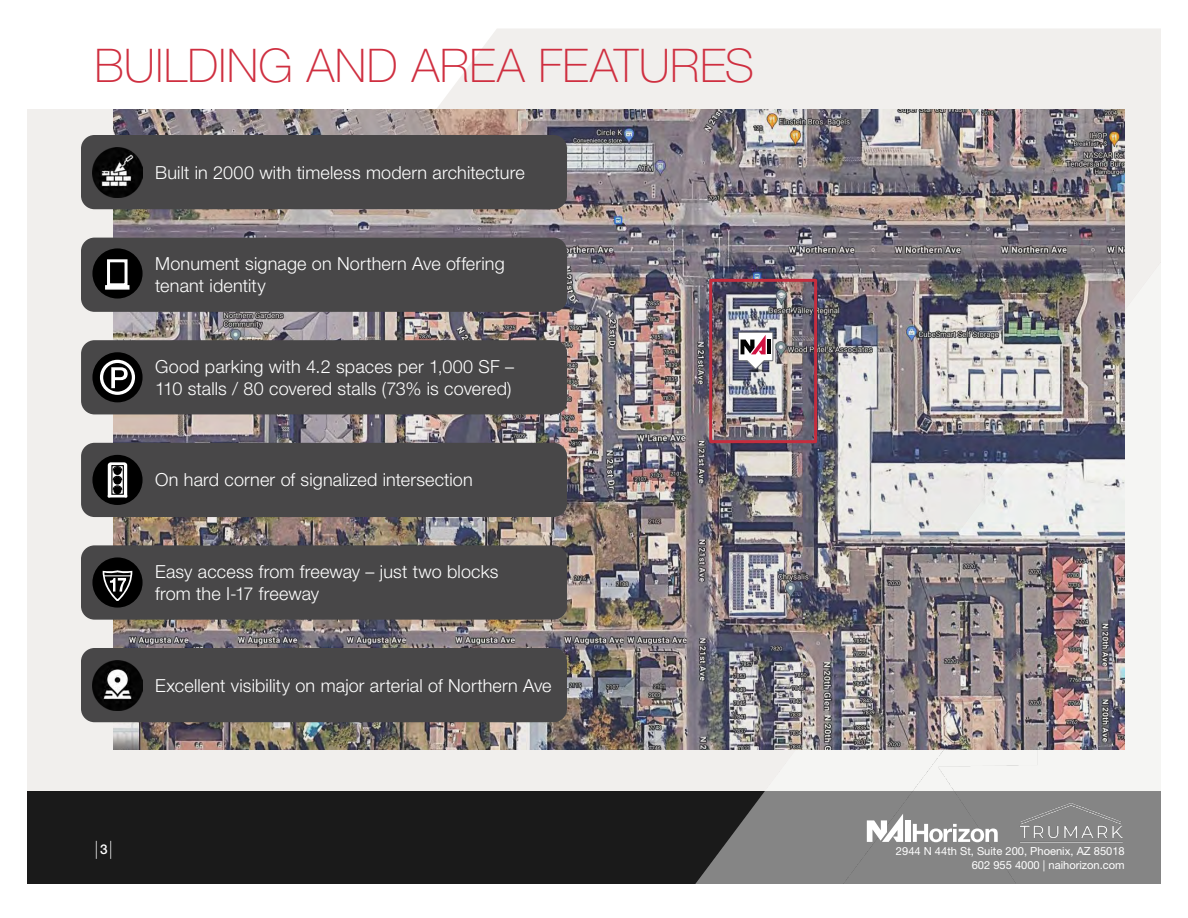
<style>
.page{position:relative;width:1188px;height:918px;background:#fff}
.page>*{position:absolute;margin:0;border:0;box-sizing:border-box;transform-origin:0 0}
.t1{font:100 46.5px "Helvetica Neue LT Std";letter-spacing:.005em;color:#cf2f40}
.t2{font:300 18px/22.5px "Helvetica Neue LT Std";letter-spacing:.01em;color:#fff}
.t3{font:100 18px "Helvetica Neue LT Std";color:#fff}
.t4{font:11.1px/13.4px "Helvetica Neue LT Std";color:#fff;text-align:right}
.s1{font-weight:500;font-size:13.5px}
</style>
<div class="page">
<div style="left:437px;top:29px;width:724px;height:80px;background:#f1efed"></div>
<div style="left:27px;top:109px;width:1134px;height:683px;background:#f1efed"></div>
<div style="left:27px;top:792px;width:1134px;height:92px;background:#1a1a1a"></div>
<img style="left:695px;top:749px;width:466px;height:134px">
<img style="left:1020px;top:803px;width:102px;height:39px">
<div style="left:905px;top:820px;width:6px;height:22px;background:#fff"></div>
<svg style="left:867px;top:814px;width:36px;height:28px"></svg>
<svg style="left:913px;top:824px;width:85px;height:18px;background:#bcbcbc"></svg>
<img style="left:113px;top:109px;width:1012px;height:640px">
<div style="left:81px;top:238px;width:486px;height:74px;background:#484748;border-radius:14px"></div>
<div style="left:81px;top:545px;width:486px;height:75px;background:#484748;border-radius:14px"></div>
<div style="left:81px;top:340px;width:486px;height:74px;background:#484748;border-radius:14px"></div>
<div style="left:81px;top:443px;width:486px;height:74px;background:#484748;border-radius:14px"></div>
<div style="left:81px;top:135px;width:486px;height:74px;background:#484748;border-radius:14px"></div>
<div style="left:81px;top:648px;width:486px;height:74px;background:#484748;border-radius:14px"></div>
<div style="left:709px;top:279px;width:108px;height:164px;border:3px solid #c52d3e"></div>
<img style="left:92px;top:660px;width:51px;height:50px">
<img style="left:92px;top:147px;width:51px;height:50px">
<div style="left:92px;top:557px;width:51px;height:51px;background:#000;border-radius:50%"></div>
<div style="left:92px;top:455px;width:51px;height:50px;background:#000;border-radius:50%"></div>
<div style="left:92px;top:352px;width:51px;height:50px;background:#000;border-radius:50%"></div>
<svg style="left:102px;top:570px;width:31px;height:31px"></svg>
<svg style="left:100px;top:360px;width:35px;height:35px"></svg>
<div style="left:92px;top:248px;width:51px;height:51px;background:#000;border-radius:50%"></div>
<div style="left:107px;top:259px;width:21px;height:27px;border:3px solid #fff"></div>
<svg style="left:105px;top:285px;width:24px;height:5px"></svg>
<svg style="left:738px;top:332px;width:35px;height:38px"></svg>
<hr style="left:748px;top:369px;width:16px;height:3px;background:#000;border-radius:50%">
<svg style="left:108px;top:462px;width:19px;height:35px"></svg>
<div style="left:113px;top:467px;width:8px;height:8px;background:#000;border-radius:50%"></div>
<div style="left:113px;top:477px;width:8px;height:8px;background:#000;border-radius:50%"></div>
<div style="left:113px;top:486px;width:8px;height:8px;background:#000;border-radius:50%"></div>
<div style="left:111px;top:465px;width:13px;height:30px;border:1px solid #000"></div>
<h1 class="t1" style="left:94px;top:39px;width:661px">BUILDING AND AREA FEATURES</h1>
<p class="t2" style="left:155px;top:161px;width:371px">Built in 2000 with timeless modern architecture</p>
<p class="t2" style="left:155px;top:252px;width:351px">Monument signage on Northern Ave offering tenant identity</p>
<p class="t2" style="left:155px;top:354px;width:360px">Good parking with 4.2 spaces per 1,000 SF –<br>110 stalls / 80 covered stalls (73% is covered)</p>
<p class="t2" style="left:155px;top:468px;width:319px">On hard corner of signalized intersection</p>
<p class="t2" style="left:155px;top:560px;width:345px">Easy access from freeway – just two blocks from the I-17 freeway</p>
<p class="t2" style="left:155px;top:674px;width:398px">Excellent visibility on major arterial of Northern Ave</p>
<p class="t3" style="left:94px;top:838px;width:20px">|<span class="s1">3</span>|</p>
<p class="t4" style="left:896px;top:844px;width:230px">2944 N 44th St, Suite 200, Phoenix, AZ 85018<br>602 955 4000 | naihorizon.com</p>
</div>
